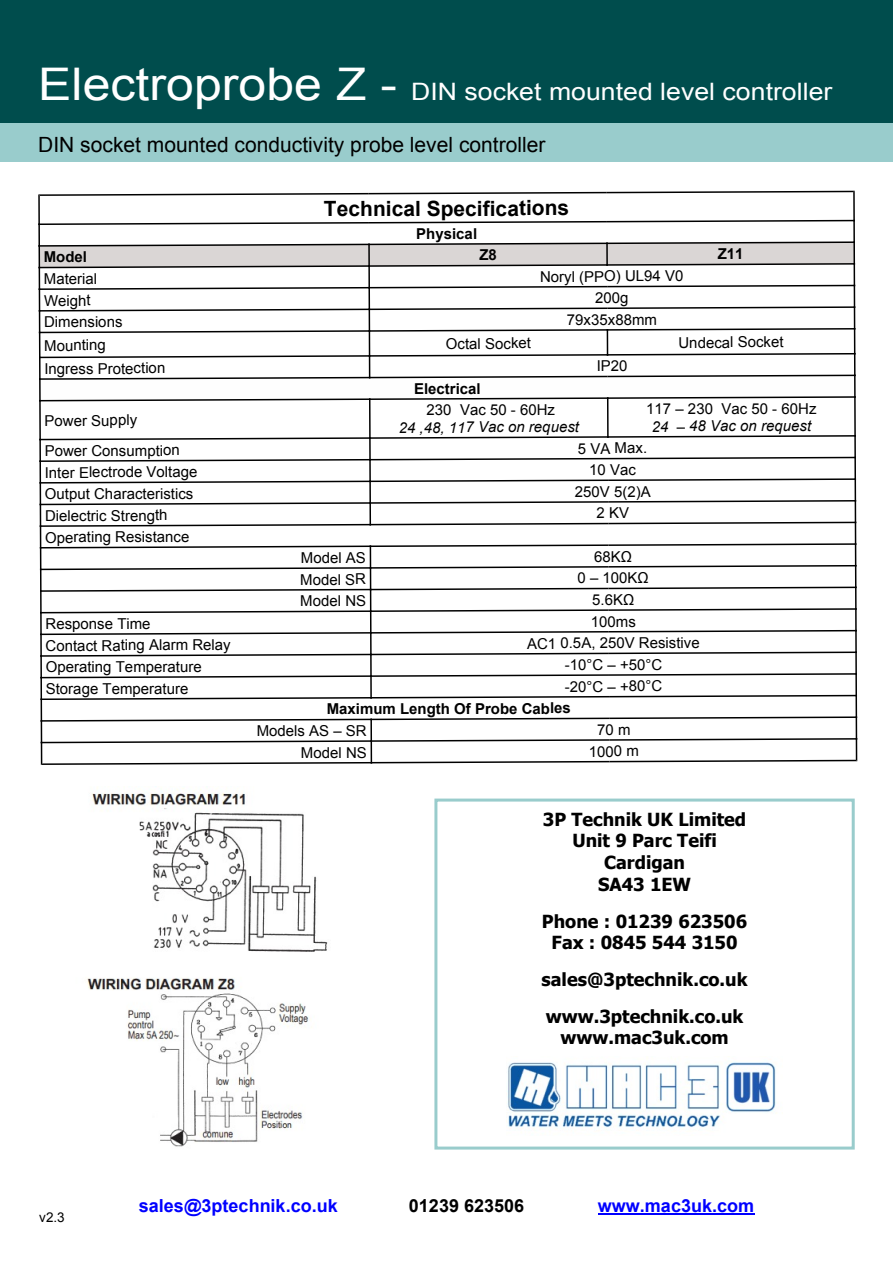
<style>
.page{position:relative;width:893px;height:1263px;background:#fff}
.page>*{position:absolute;margin:0;border:0;box-sizing:border-box;transform-origin:0 0}
.t1{font:24px "Arial";color:#fff;scale:1.11 1}
.t2{font:21px "Arial";color:#000}
.t3{font:700 21px "Arial";letter-spacing:-.005em;color:#000}
.t4{font:700 18px/21.8px "Tahoma";color:#000;text-align:center}
.t5{font:700 18px "Arial";color:#00f}
.t6{font:700 18px "Arial";color:#000}
.t7{font:15px "Arial";letter-spacing:-.005em;color:#000}
.t8{font:700 15px "Arial";letter-spacing:-.005em;color:#000}
.t9{font:italic 15px "Arial";color:#000}
.t10{font:13.5px "Arial";color:#000}
.s1{font-size:45px}
</style>
<div class="page">
<div style="left:0;top:0;width:893px;height:135px;background:#004d4d"></div>
<div style="left:0;top:123px;width:893px;height:39px;background:#9cc"></div>
<hr style="left:598px;top:1213px;width:156px;height:2px;background:#00f">
<svg style="left:38px;top:191px;width:819px;height:574px"></svg>
<div style="left:434px;top:798px;width:421px;height:351px;background:#fff;border:3px solid #9cc"></div>
<img style="left:507px;top:1062px;width:269px;height:68px">
<img style="left:87px;top:788px;width:241px;height:359px">
<h1 class="t1" style="left:38px;top:82px;width:717px"><span class="s1">Electroprobe Z -</span> DIN socket mounted level controller</h1>
<h2 class="t2" style="left:38px;top:136px;width:509px">DIN socket mounted conductivity probe level controller</h2>
<h2 class="t3" style="left:324px;top:200px;width:247px">Technical Specifications</h2>
<p class="t8" style="left:416px;top:228px;width:62px">Physical</p>
<p class="t8" style="left:44px;top:251px;width:45px">Model</p>
<p class="t8" style="left:479px;top:249px;width:19px">Z8</p>
<p class="t8" style="left:718px;top:248px;width:27px">Z11</p>
<p class="t7" style="left:44px;top:273px;width:55px">Material</p>
<p class="t7" style="left:540px;top:271px;width:145px">Noryl (PPO) UL94 V0</p>
<p class="t7" style="left:44px;top:295px;width:48px">Weight</p>
<p class="t7" style="left:595px;top:292px;width:35px">200g</p>
<p class="t7" style="left:44px;top:316px;width:80px">Dimensions</p>
<p class="t7" style="left:567px;top:314px;width:92px">79x35x88mm</p>
<p class="t7" style="left:44px;top:339px;width:63px">Mounting</p>
<p class="t7" style="left:446px;top:338px;width:87px">Octal Socket</p>
<p class="t7" style="left:678px;top:337px;width:107px">Undecal Socket</p>
<p class="t7" style="left:44px;top:363px;width:123px">Ingress Protection</p>
<p class="t7" style="left:597px;top:360px;width:32px">IP20</p>
<p class="t8" style="left:414px;top:383px;width:68px">Electrical</p>
<p class="t7" style="left:45px;top:415px;width:94px">Power Supply</p>
<p class="t7" style="left:646px;top:403px;width:172px">117 – 230 Vac 50 - 60Hz</p>
<p class="t9" style="left:652px;top:420px;width:161px">24 – 48 Vac on request</p>
<p class="t7" style="left:427px;top:404px;width:130px">230 Vac 50 - 60Hz</p>
<p class="t9" style="left:399px;top:421px;width:182px">24 ,48, 117 Vac on request</p>
<p class="t7" style="left:45px;top:445px;width:137px">Power Consumption</p>
<p class="t7" style="left:578px;top:442px;width:71px">5 VA Max.</p>
<p class="t7" style="left:45px;top:466px;width:154px">Inter Electrode Voltage</p>
<p class="t7" style="left:589px;top:464px;width:48px">10 Vac</p>
<p class="t7" style="left:45px;top:488px;width:150px">Output Characteristics</p>
<p class="t7" style="left:575px;top:486px;width:77px">250V 5(2)A</p>
<p class="t7" style="left:45px;top:510px;width:124px">Dielectric Strength</p>
<p class="t7" style="left:597px;top:507px;width:34px">2 KV</p>
<p class="t7" style="left:45px;top:531px;width:146px">Operating Resistance</p>
<p class="t7" style="left:301px;top:552px;width:67px">Model AS</p>
<p class="t7" style="left:594px;top:551px;width:40px">68KΩ</p>
<p class="t7" style="left:300px;top:574px;width:67px">Model SR</p>
<p class="t7" style="left:577px;top:572px;width:73px">0 – 100KΩ</p>
<p class="t7" style="left:300px;top:595px;width:67px">Model NS</p>
<p class="t7" style="left:592px;top:594px;width:44px">5.6KΩ</p>
<p class="t7" style="left:45px;top:618px;width:107px">Response Time</p>
<p class="t7" style="left:591px;top:616px;width:47px">100ms</p>
<p class="t7" style="left:46px;top:639px;width:187px">Contact Rating Alarm Relay</p>
<p class="t7" style="left:527px;top:637px;width:174px">AC1 0.5A, 250V Resistive</p>
<p class="t7" style="left:46px;top:661px;width:158px">Operating Temperature</p>
<p class="t7" style="left:565px;top:659px;width:99px">-10°C – +50°C</p>
<p class="t7" style="left:46px;top:683px;width:144px">Storage Temperature</p>
<p class="t7" style="left:565px;top:681px;width:99px">-20°C – +80°C</p>
<p class="t8" style="left:327px;top:703px;width:246px">Maximum Length Of Probe Cables</p>
<p class="t7" style="left:257px;top:725px;width:112px">Models AS – SR</p>
<p class="t7" style="left:597px;top:724px;width:35px">70 m</p>
<p class="t7" style="left:301px;top:747px;width:67px">Model NS</p>
<p class="t7" style="left:589px;top:745px;width:52px">1000 m</p>
<p class="t10" style="left:39px;top:1212px;width:27px">v2.3</p>
<p class="t4" style="left:543px;top:810px;width:205px">3P Technik UK Limited<br>Unit 9 Parc Teifi<br>Cardigan<br>SA43 1EW</p>
<p class="t4" style="left:542px;top:912px;width:207px">Phone : 01239 623506<br>Fax : 0845 544 3150</p>
<p class="t4" style="left:542px;top:962px;width:207px;line-height:36.8px;text-align:left">sales@3ptechnik.co.uk www.3ptechnik.co.uk</p>
<p class="t4" style="left:560px;top:1028px;width:170px">www.mac3uk.com</p>
<p class="t5" style="left:139px;top:1199px;width:200px">sales@3ptechnik.co.uk</p>
<p class="t6" style="left:409px;top:1199px;width:117px">01239 623506</p>
<p class="t5" style="left:598px;top:1199px;width:158px">www.mac3uk.com</p>
</div>
